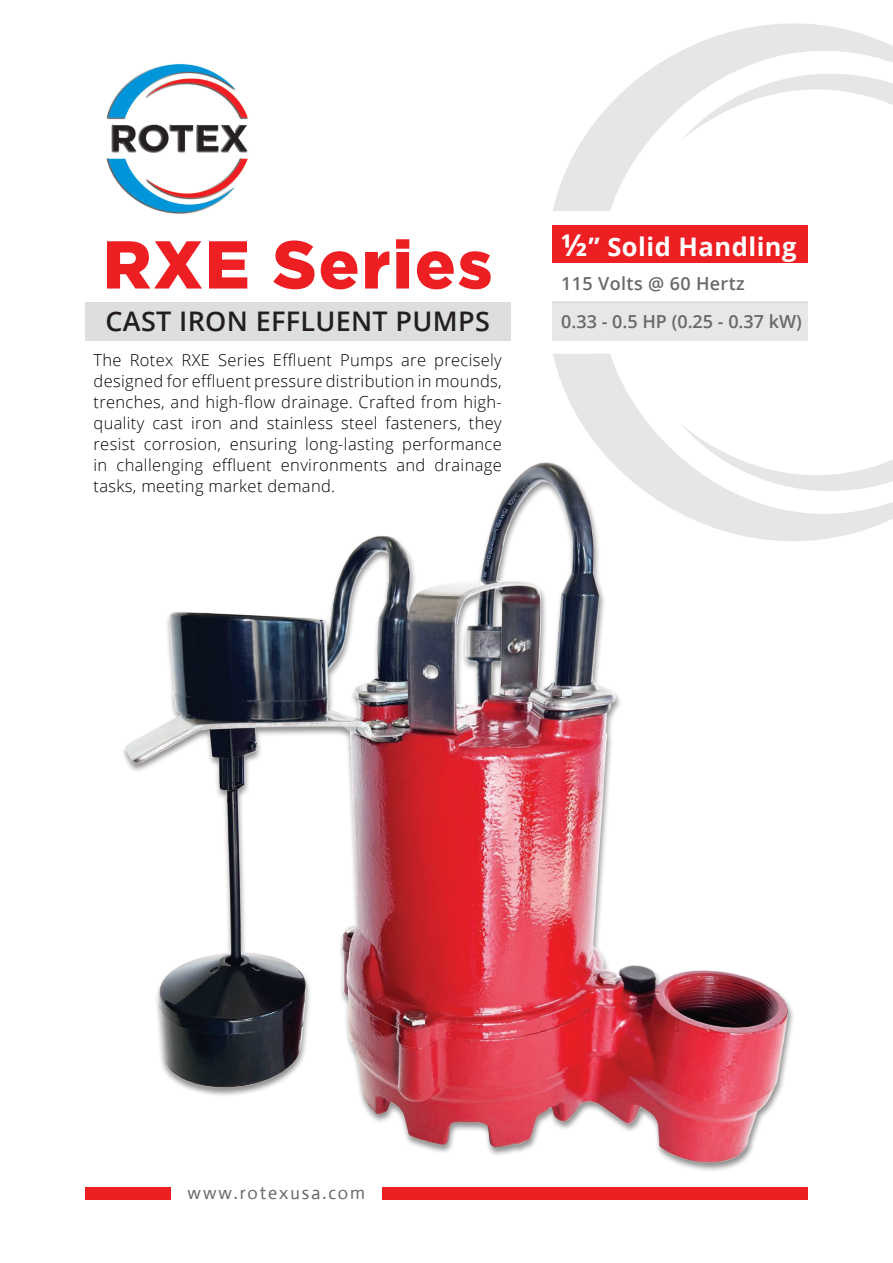
<style>
.page{position:relative;width:893px;height:1263px;background:#fff}
.page>*{position:absolute;margin:0;border:0;box-sizing:border-box;transform-origin:0 0}
.t1{font:900 67.5px "Gotham";letter-spacing:.03em;color:#ee1f23}
.t2{font:600 27px "Open Sans";letter-spacing:.01em;color:#231f20}
.t3{font:700 25.5px "Open Sans";letter-spacing:.02em;color:#fff}
.t4{font:600 18px/38.4px "Open Sans";letter-spacing:.02em;color:#69696c}
.t5{font:18px "Actor";letter-spacing:.11em;color:#69696c}
.t6{font:300 16.5px/21px "Open Sans";letter-spacing:.02em;color:#000;text-align:justify}
.s1{font-size:30px}
</style>
<div class="page">
<svg style="left:553px;top:23px;width:340px;height:188px"></svg>
<svg style="left:553px;top:354px;width:340px;height:187px"></svg>
<img style="left:106px;top:64px;width:142px;height:150px">
<img style="left:123px;top:448px;width:685px;height:723px">
<div style="left:85px;top:302px;width:425px;height:38px;background:#dddee0"></div>
<div style="left:553px;top:225px;width:255px;height:39px;background:#ee1f23"></div>
<div style="left:553px;top:302px;width:255px;height:38px;background:#e6e7e9"></div>
<hr style="left:553px;top:263px;width:255px;height:1px;background:#fff">
<hr style="left:553px;top:302px;width:255px;height:1px;background:#d1d2d4">
<div style="left:85px;top:1187px;width:85px;height:13px;background:#ee1f23"></div>
<div style="left:383px;top:1187px;width:425px;height:13px;background:#ee1f23"></div>
<h1 class="t1" style="left:103px;top:218px;width:391px">RXE Series</h1>
<h2 class="t2" style="left:105px;top:303px;width:386px">CAST IRON EFFLUENT PUMPS</h2>
<p class="t6" style="left:94px;top:349px;width:410px">The Rotex RXE Series Effluent Pumps are precisely designed for effluent pressure distribution in mounds, trenches, and high-flow drainage. Crafted from high&shy;quality cast iron and stainless steel fasteners, they resist corrosion, ensuring long-lasting performance in challenging effluent environments and drainage tasks, meeting market demand.</p>
<h3 class="t3" style="left:561px;top:228px;width:237px"><span class="s1">½</span>” Solid Handling</h3>
<p class="t4" style="left:561px;top:264px;width:242px">115 Volts @ 60 Hertz<br>0.33 - 0.5 HP (0.25 - 0.37 kW)</p>
<p class="t5" style="left:188px;top:1182px;width:179px">www.rotexusa.com</p>
</div>
